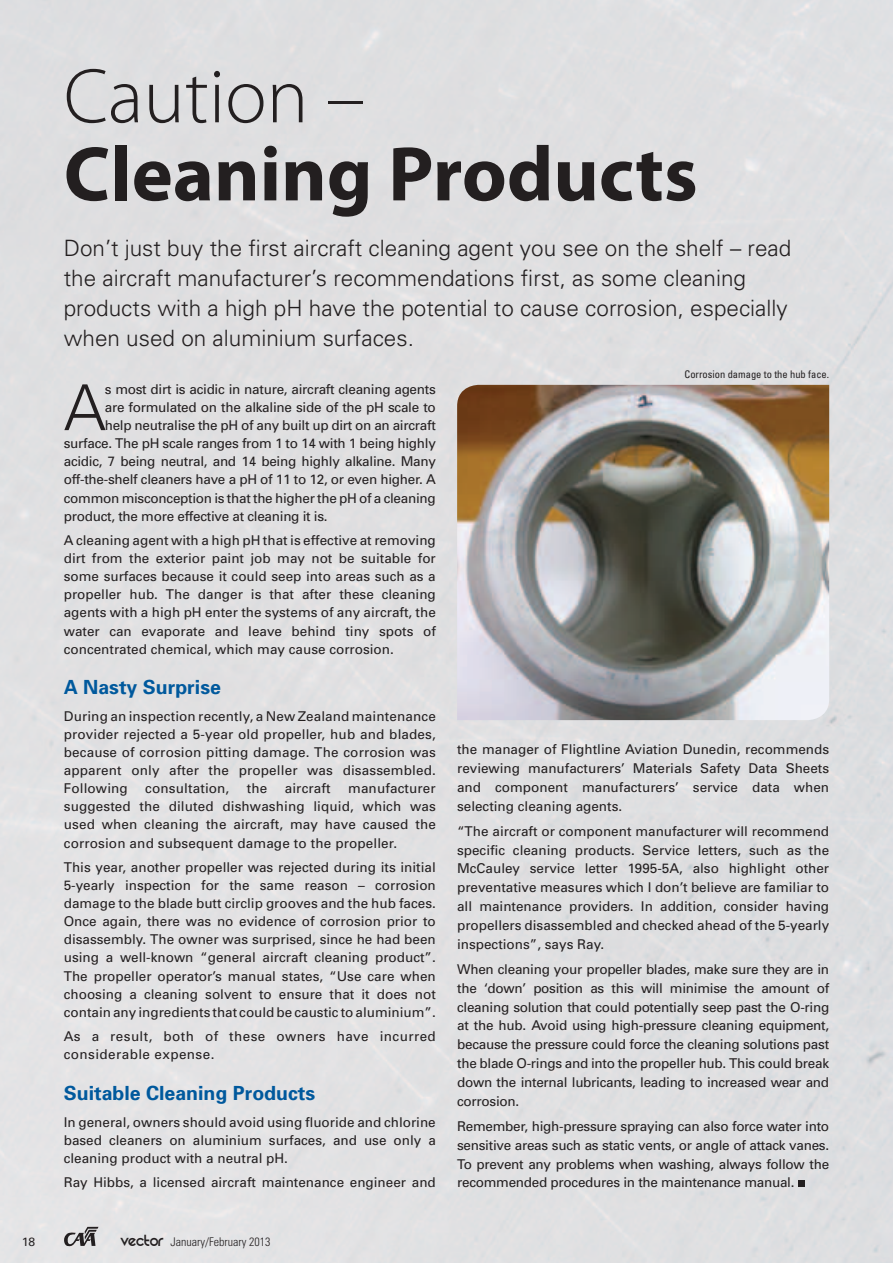
<style>
.page{position:relative;width:893px;height:1263px;background:#fff}
.page>*{position:absolute;margin:0;border:0;box-sizing:border-box;transform-origin:0 0}
.t1{font:700 78px "Myriad Pro";color:#231f20}
.t2{font:300 78px "Myriad Pro";color:#231f20}
.t3{font:300 63.3px "Univers";color:#231f20}
.t4{font:300 22.5px/30.2px "Univers";color:#231f20}
.t5{font:700 19.5px "Univers";color:#00599d}
.t6{font:13.5px/18.1px "Univers";color:#231f20;text-align:justify}
.t7{font:13.5px "Univers";letter-spacing:-.02em;color:#231f20}
.t8{font:13.5px/18.1px "Univers";letter-spacing:.03em;color:#231f20}
.t9{font:300 condensed 12px "Univers";color:#231f20}
.t10{font:12px "Univers";color:#231f20}
.t11{font:condensed 10.5px "Univers";color:#231f20}
.s1{font-family:"REZ";font-weight:400;font-stretch:normal;font-size:18px}
</style>
<div class="page">
<div style="left:798px;top:1180px;width:7px;height:7px;background:#231f20"></div>
<img style="left:457px;top:385px;width:372px;height:335px">
<svg style="left:64px;top:1227px;width:34px;height:19px"></svg>
<h1 class="t2" style="left:64px;top:49px;width:302px">Caution –</h1>
<h1 class="t1" style="left:64px;top:130px;width:635px">Cleaning Products</h1>
<p class="t4" style="left:64px;top:232px;width:729px">Don’t just buy the first aircraft cleaning agent you see on the shelf – read the aircraft manufacturer’s recommendations first, as some cleaning products with a high pH have the potential to cause corrosion, especially when used on aluminium surfaces.</p>
<h2 class="t3" style="left:64px;top:370px;width:44px">A</h2>
<p class="t7" style="left:105px;top:381px;width:333px">s most dirt is acidic in nature, aircraft cleaning agents</p>
<p class="t11" style="left:684px;top:368px;width:146px">Corrosion damage to the hub face.</p>
<p class="t7" style="left:105px;top:399px;width:333px">are formulated on the alkaline side of the pH scale to</p>
<p class="t7" style="left:105px;top:417px;width:333px">help neutralise the pH of any built up dirt on an aircraft</p>
<p class="t7" style="left:64px;top:435px;width:374px">surface. The pH scale ranges from 1 to 14 with 1 being highly</p>
<p class="t7" style="left:64px;top:453px;width:374px">acidic, 7 being neutral, and 14 being highly alkaline. Many</p>
<p class="t7" style="left:64px;top:471px;width:374px">off-the-shelf cleaners have a pH of 11 to 12, or even higher. A</p>
<p class="t7" style="left:64px;top:489px;width:374px">common misconception is that the higher the pH of a cleaning</p>
<p class="t7" style="left:64px;top:507px;width:265px">product, the more effective at cleaning it is.</p>
<p class="t6" style="left:64px;top:531px;width:374px">A cleaning agent with a high pH that is effective at removing dirt from the exterior paint job may not be suitable for some surfaces because it could seep into areas such as a propeller hub. The danger is that after these cleaning agents with a high pH enter the systems of any aircraft, the water can evaporate and leave behind tiny spots of concentrated chemical, which may cause corrosion.</p>
<h3 class="t5" style="left:64px;top:675px;width:159px">A Nasty Surprise</h3>
<p class="t6" style="left:64px;top:707px;width:374px">During an inspection recently, a New Zealand maintenance provider rejected a 5-year old propeller, hub and blades, because of corrosion pitting damage. The corrosion was apparent only after the propeller was disassembled.<br>Following</p>
<p class="t6" style="left:457px;top:740px;width:374px;line-height:18.8px">the manager of Flightline Aviation Dunedin, recommends reviewing manufacturers’ Materials Safety Data Sheets and component manufacturers’ service data when selecting cleaning agents.</p>
<p class="t6" style="left:457px;top:821px;width:374px;line-height:18.8px">“The aircraft or component manufacturer will recommend specific cleaning products. Service letters, such as the McCauley service letter 1995-5A, also highlight other preventative measures which I don’t believe are familiar to all maintenance providers. In addition, consider having propellers disassembled and checked ahead of the 5-yearly inspections”, says Ray.</p>
<p class="t6" style="left:457px;top:959px;width:374px;line-height:18.8px">When cleaning your propeller blades, make sure they are in the ‘down’ position as this will minimise the amount of cleaning solution that could potentially seep past the O-ring at the hub. Avoid using high-pressure cleaning equipment, because the pressure could force the cleaning solutions past the blade O-rings and into the propeller hub. This could break down the internal lubricants, leading to increased wear and corrosion.</p>
<p class="t6" style="left:457px;top:1116px;width:374px;line-height:18.8px">Remember, high-pressure spraying can also force water into sensitive areas such as static vents, or angle of attack vanes.<br>To prevent any problems when washing, always follow the recommended procedures in the maintenance manual.</p>
<p class="t6" style="left:64px;top:779px;width:374px;text-indent:284px">manufacturer suggested the diluted dishwashing liquid, which was used when cleaning the aircraft, may have caused the corrosion and subsequent damage to the propeller.</p>
<p class="t6" style="left:64px;top:858px;width:374px">This year, another propeller was rejected during its initial 5-yearly inspection for the same reason – corrosion damage to the blade butt circlip grooves and the hub faces.<br>Once again, there was no evidence of corrosion prior to disassembly. The owner was surprised, since he had been using a well-known “general aircraft cleaning product”.<br>The propeller operator’s manual states, “Use care when choosing a cleaning solvent to ensure that it does not contain any ingredients that could be caustic to aluminium”.</p>
<p class="t8" style="left:64px;top:1027px;width:374px">As a result, both of these owners have incurred considerable expense.</p>
<h3 class="t5" style="left:64px;top:1080px;width:253px">Suitable Cleaning Products</h3>
<p class="t6" style="left:64px;top:1112px;width:374px">In general, owners should avoid using fluoride and chlorine based cleaners on aluminium surfaces, and use only a cleaning product with a neutral pH.</p>
<p class="t6" style="left:64px;top:1173px;width:374px">Ray Hibbs, a licensed aircraft maintenance engineer and</p>
<p class="t6" style="left:145px;top:779px;width:86px">consultation,</p>
<p class="t6" style="left:247px;top:779px;width:22px">the</p>
<p class="t6" style="left:285px;top:779px;width:47px">aircraft</p>
<p class="t10" style="left:22px;top:1234px;width:15px">18</p>
<p class="t9" style="left:121px;top:1234px;width:151px"><span class="s1">vector</span> January/February 2013</p>
</div>
